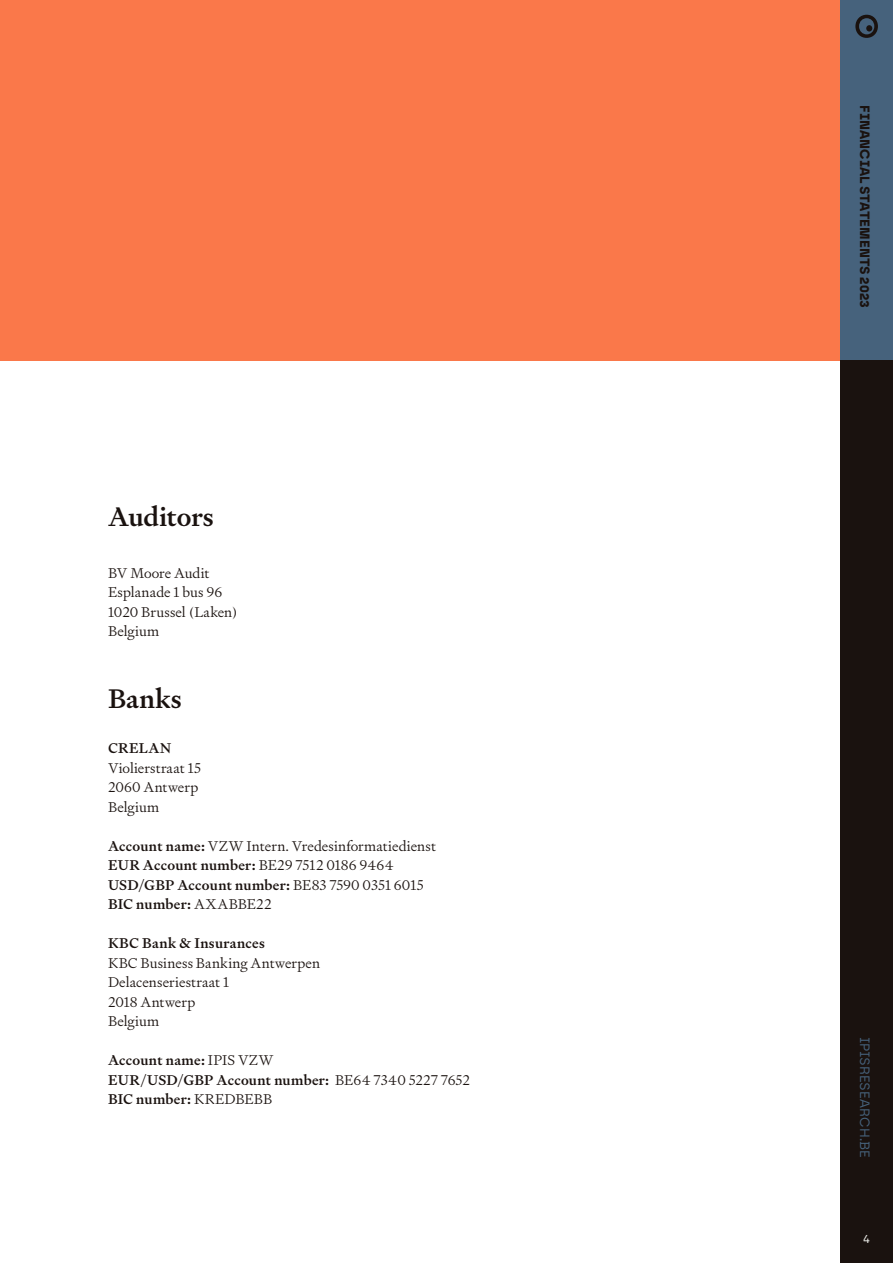
<style>
.page{position:relative;width:893px;height:1263px;background:#fff}
.page>*{position:absolute;margin:0;border:0;box-sizing:border-box;transform-origin:0 0}
.t1{font:500 27px "Signifier";letter-spacing:-.005em;color:#1a120f}
.t2{font:300 14.25px/19.5px "Signifier";letter-spacing:.005em;color:#1a120f}
.t3{font:500 14.25px "Signifier";letter-spacing:.01em;color:#1a120f}
.H1_sidebar{font:700 13.5px "Borna";color:#1a120f}
.H1_sidebar-2{font:13.5px "Borna";letter-spacing:.005em;color:#46627c}
.t4{font:12.3px "Borna";color:#eff0ec}
.s1{font-weight:500}
.s2{font-weight:300}
</style>
<div class="page">
<div style="left:0;top:0;width:840px;height:360px;background:#fa784a"></div>
<div style="left:840px;top:0;width:53px;height:379px;background:#46627c"></div>
<div style="left:840px;top:360px;width:53px;height:903px;background:#1a120f"></div>
<svg style="left:855px;top:15px;width:23px;height:23px"></svg>
<h3 class="t1" style="left:108px;top:500px;width:107px">Auditors</h3>
<p class="t2" style="left:108px;top:563px;width:131px">BV Moore Audit<br>Esplanade 1 bus 96<br>1020 Brussel (Laken)<br>Belgium</p>
<h3 class="t1" style="left:108px;top:682px;width:75px">Banks</h3>
<p class="t2" style="left:108px;top:738px;width:95px"><span class="s1">CRELAN<br></span>Violierstraat 15<br>2060 Antwerp<br>Belgium</p>
<p class="t2" style="left:108px;top:836px;width:330px"><span class="s1">Account name:</span> VZW Intern. Vredesinformatiedienst</p>
<p class="t3" style="left:108px;top:856px;width:287px">EUR Account number: <span class="s2">BE29 7512 0186 9464</span></p>
<p class="t3" style="left:108px;top:876px;width:317px">USD/GBP Account number: <span class="s2">BE83 7590 0351 6015</span></p>
<p class="t3" style="left:108px;top:895px;width:165px">BIC number: <span class="s2">AXABBE22</span></p>
<p class="t2" style="left:108px;top:933px;width:214px"><span class="s1">KBC Bank &amp; Insurances<br></span>KBC Business Banking Antwerpen<br>Delacenseriestraat 1<br>2018 Antwerp<br>Belgium</p>
<p class="t3" style="left:108px;top:1051px;width:167px">Account name: <span class="s2">IPIS VZW</span></p>
<p class="t3" style="left:108px;top:1071px;width:363px">EUR/USD/GBP Account number: <span class="s2">BE64 7340 5227 7652</span></p>
<p class="t3" style="left:108px;top:1090px;width:166px">BIC number: <span class="s2">KREDBEBB</span></p>
<p class="H1_sidebar" style="left:873px;top:105px;width:204px;rotate:90deg">FINANCIAL STATEMENTS 2023</p>
<p class="H1_sidebar-2" style="left:873px;top:1036px;width:123px;rotate:90deg">IPISRESEARCH.BE</p>
<p class="t4" style="left:863px;top:1231px;width:8px">4</p>
</div>
